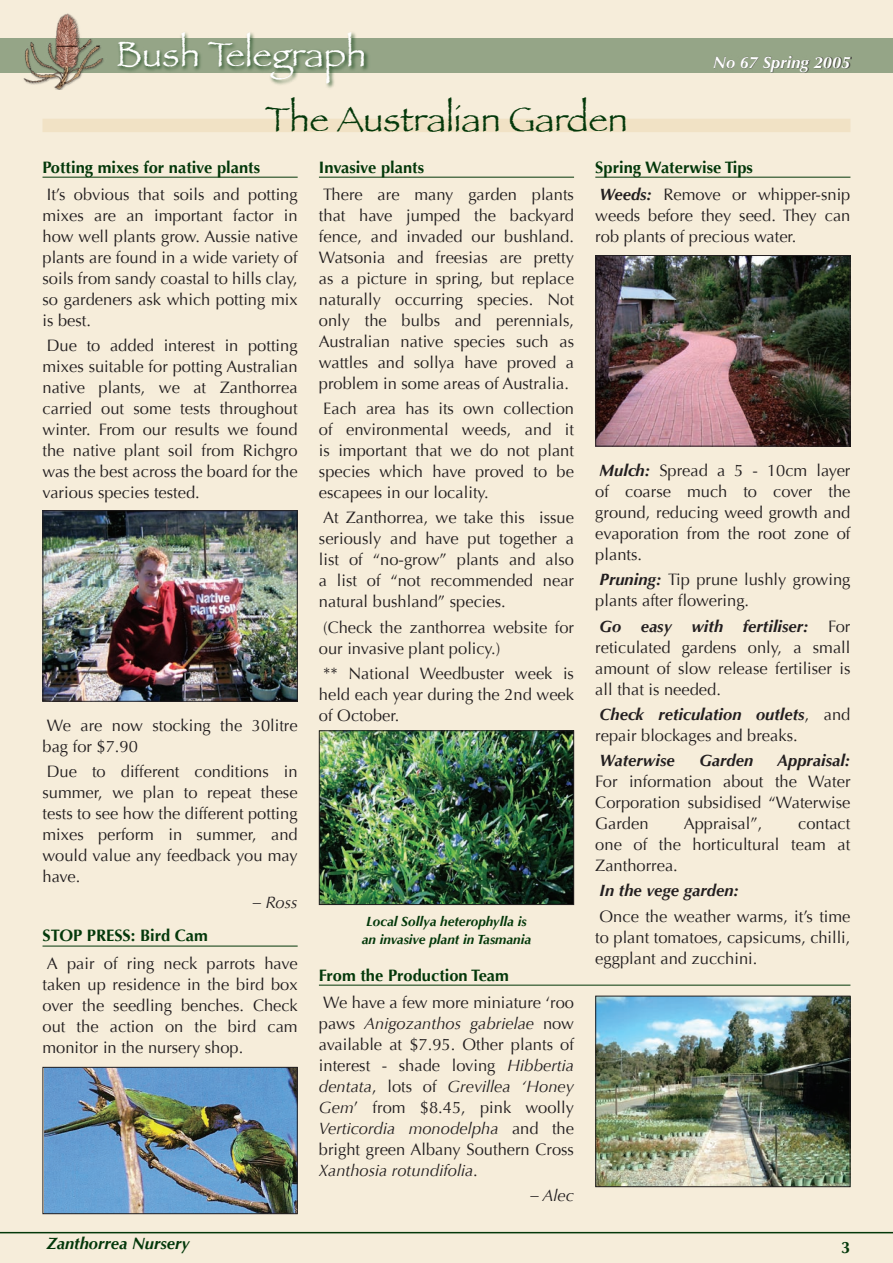
<style>
.page{position:relative;width:893px;height:1263px;background:#f6edda}
.page>*{position:absolute;margin:0;border:0;box-sizing:border-box;transform-origin:0 0}
.t1{font:36px "Papyrus";color:#03380a}
.t2{font:36px "Papyrus";color:#fff}
.t3{font:16.5px/21px "Optima";color:#231f20;text-align:justify}
.t4{font:700 16.5px "Optima";color:#03380a}
.t5{font:italic 700 16.5px "Optima";color:#231f20}
.t6{font:italic 700 16.5px "Optima";color:#03380a}
.t7{font:italic 700 16.5px "Optima";color:#fff}
.t8{font:italic 16.5px "Optima";color:#231f20}
.t9{font:italic 700 13.5px/18px "Optima";color:#03380a;text-align:center}
.s1{font-style:italic}
.s2{font-weight:700;color:#03380a}
.s3{font-weight:700;font-style:italic}
</style>
<div class="page">
<hr style="left:319px;top:985px;width:531px;height:1px;background:#03380a">
<hr style="left:43px;top:177px;width:255px;height:1px;background:#03380a">
<hr style="left:43px;top:946px;width:255px;height:1px;background:#03380a">
<hr style="left:319px;top:177px;width:255px;height:1px;background:#03380a">
<hr style="left:595px;top:177px;width:255px;height:1px;background:#03380a">
<img style="left:45px;top:512px;width:251px;height:188px">
<div style="left:43px;top:510px;width:255px;height:192px;border:1px solid #231f20"></div>
<img style="left:597px;top:998px;width:251px;height:187px">
<div style="left:595px;top:996px;width:255px;height:191px;border:1px solid #231f20"></div>
<img style="left:321px;top:732px;width:251px;height:171px">
<div style="left:319px;top:730px;width:255px;height:175px;border:1px solid #231f20"></div>
<img style="left:597px;top:257px;width:251px;height:187px">
<div style="left:595px;top:255px;width:255px;height:191px;border:1px solid #231f20"></div>
<img style="left:45px;top:1069px;width:251px;height:143px">
<div style="left:43px;top:1067px;width:255px;height:147px;border:1px solid #231f20"></div>
<div style="left:0;top:38px;width:893px;height:34px;background:#95a587"></div>
<hr style="left:0;top:1232px;width:893px;height:1px;background:#03380a">
<div style="left:43px;top:119px;width:807px;height:13px;background:#f1e2c5"></div>
<div style="left:116px;top:30px;width:254px;height:60px;background:#03380a;opacity:.75"></div>
<div style="left:714px;top:55px;width:137px;height:18px;background:#231f20;opacity:.75"></div>
<img style="left:21px;top:13px;width:85px;height:76px">
<h1 class="t2" style="left:116px;top:32px;width:252px">Bush Telegraph</h1>
<h1 class="t1" style="left:265px;top:98px;width:364px">The Australian Garden</h1>
<p class="t7" style="left:713px;top:52px;width:139px">No 67 Spring 2005</p>
<p class="t4" style="left:43px;top:157px;width:219px">Potting mixes for native plants</p>
<p class="t3" style="left:43px;top:184px;width:257px">It’s obvious that soils and potting mixes are an important factor in how well plants grow. Aussie native plants are found in a wide variety of soils from sandy coastal to hills clay, so gardeners ask which potting mix is best.</p>
<p class="t3" style="left:43px;top:335px;width:257px">Due to added interest in potting mixes suitable for potting Australian native plants, we at Zanthorrea carried out some tests throughout winter. From our results we found the native plant soil from Richgro was the best across the board for the various species tested.</p>
<p class="t3" style="left:43px;top:715px;width:257px">We are now stocking the 30litre bag for $7.90</p>
<p class="t3" style="left:43px;top:761px;width:257px">Due to different conditions in summer, we plan to repeat these tests to see how the different potting mixes perform in summer, and would value any feedback you may have.</p>
<p class="t8" style="left:253px;top:892px;width:46px">– Ross</p>
<p class="t4" style="left:43px;top:926px;width:167px">STOP PRESS: Bird Cam</p>
<p class="t3" style="left:43px;top:953px;width:257px">A pair of ring neck parrots have taken up residence in the bird box over the seedling benches. Check out the action on the bird cam monitor in the nursery shop.</p>
<p class="t4" style="left:319px;top:157px;width:107px">Invasive plants</p>
<p class="t3" style="left:319px;top:184px;width:257px">There are many garden plants that have jumped the backyard fence, and invaded our bushland.<br>Watsonia and freesias are pretty as a picture in spring, but replace naturally occurring species. Not only the bulbs and perennials, Australian native species such as wattles and sollya have proved a problem in some areas of Australia.</p>
<p class="t3" style="left:319px;top:398px;width:257px">Each area has its own collection of environmental weeds, and it is important that we do not plant species which have proved to be escapees in our locality.</p>
<p class="t3" style="left:319px;top:508px;width:257px">At Zanthorrea, we take this issue seriously and have put together a list of “no-grow” plants and also a list of “not recommended near natural bushland” species.</p>
<p class="t3" style="left:319px;top:617px;width:257px">(Check the zanthorrea website for our invasive plant policy.)</p>
<p class="t3" style="left:319px;top:663px;width:257px">** National Weedbuster week is held each year during the 2nd week of October.</p>
<p class="t9" style="left:362px;top:912px;width:171px">Local Sollya heterophylla is an invasive plant in Tasmania</p>
<p class="t4" style="left:319px;top:965px;width:191px">From the Production Team</p>
<p class="t3" style="left:319px;top:992px;width:257px">We have a few more miniature ‘roo paws <span class="s1">Anigozanthos gabrielae</span> now available at $7.95. Other plants of interest - shade loving <span class="s1">Hibbertia dentata</span>, lots of <span class="s1">Grevillea ‘Honey Gem</span>’ from $8.45, pink woolly <span class="s1">Verticordia monodelpha</span> and the bright green Albany Southern Cross <span class="s1">Xanthosia rotundifolia</span>.</p>
<p class="t8" style="left:530px;top:1186px;width:45px">– Alec</p>
<p class="t3" style="left:595px;top:153px;width:257px;line-height:27.5px"><span class="s2">Spring Waterwise Tips<br></span><span class="s3">Weeds:</span> Remove or whipper-snip</p>
<p class="t3" style="left:595px;top:205px;width:257px">weeds before they seed. They can rob plants of precious water.</p>
<p class="t3" style="left:595px;top:460px;width:257px"><span class="s3">Mulch:</span> Spread a 5 - 10cm layer of coarse much to cover the ground, reducing weed growth and evaporation from the root zone of plants.</p>
<p class="t3" style="left:595px;top:569px;width:257px"><span class="s3">Pruning:</span> Tip prune lushly growing plants after flowering.</p>
<p class="t3" style="left:595px;top:616px;width:257px"><span class="s3">Go easy with fertiliser:</span> For reticulated gardens only, a small amount of slow release fertiliser is all that is needed.</p>
<p class="t3" style="left:595px;top:704px;width:257px"><span class="s3">Check reticulation outlets</span>, and repair blockages and breaks.</p>
<p class="t5" style="left:600px;top:751px;width:77px">Waterwise</p>
<p class="t5" style="left:699px;top:751px;width:55px">Garden</p>
<p class="t5" style="left:777px;top:751px;width:75px">Appraisal:</p>
<p class="t3" style="left:595px;top:771px;width:257px">For information about the Water Corporation subsidised “Waterwise Garden</p>
<p class="t3" style="left:684px;top:813px;width:80px">Appraisal”,</p>
<p class="t3" style="left:595px;top:813px;width:257px;text-indent:203px">contact one of the horticultural team at Zanthorrea.</p>
<p class="t5" style="left:600px;top:881px;width:141px">In the vege garden:</p>
<p class="t3" style="left:595px;top:906px;width:257px">Once the weather warms, it’s time to plant tomatoes, capsicums, chilli, eggplant and zucchini.</p>
<p class="t6" style="left:47px;top:1234px;width:145px">Zanthorrea Nursery</p>
<p class="t4" style="left:841px;top:1237px;width:11px">3</p>
</div>
